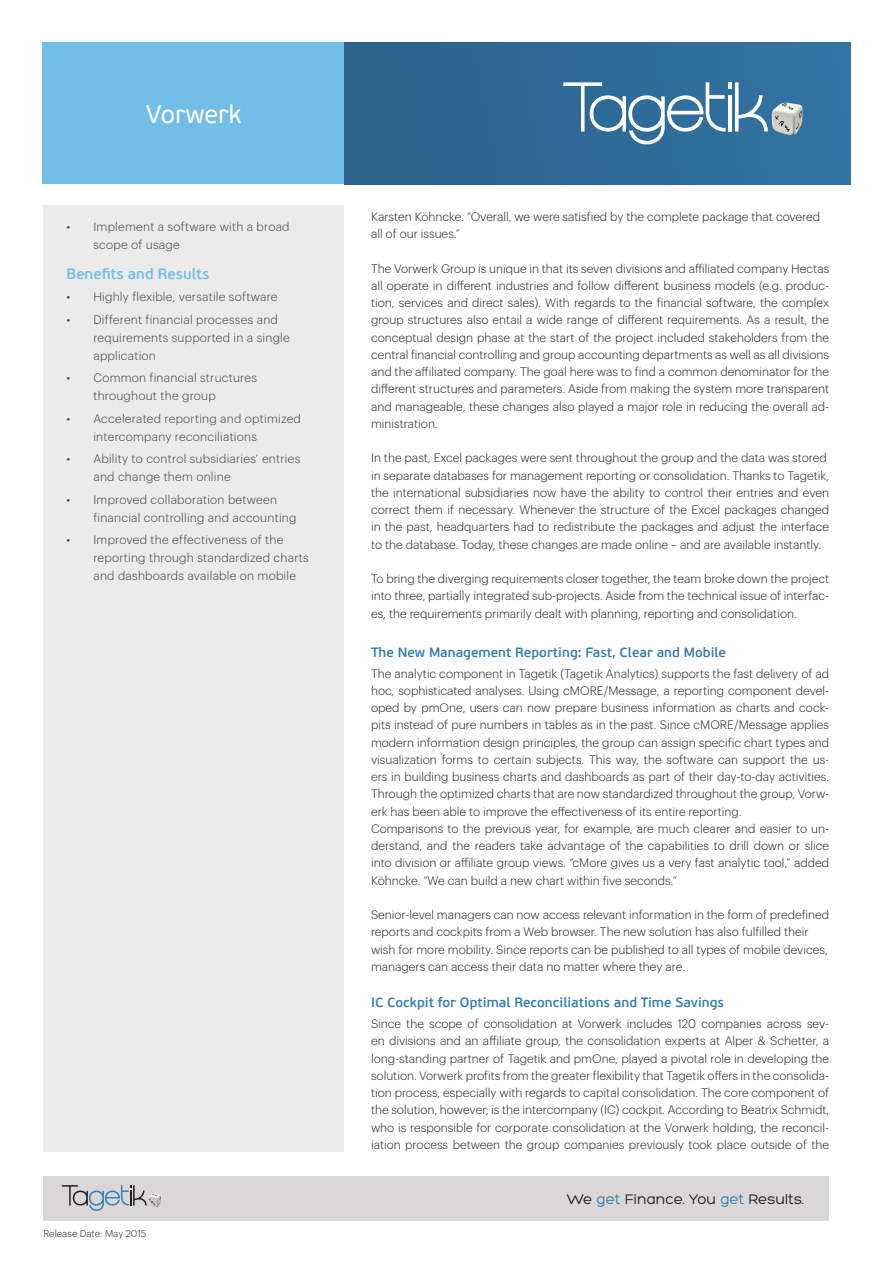
<style>
.page{position:relative;width:893px;height:1263px;background:#fff}
.page>*{position:absolute;margin:0;border:0;box-sizing:border-box;transform-origin:0 0}
.t1{font:25.5px "PF Beau Sans Pro";color:#fff}
.t2{font:15px "Hero";color:#201d1e}
.t3{font:600 15px "PF Beau Sans Pro";color:#73bde9}
.t4{font:600 13.5px "PF Beau Sans Pro";color:#337db1}
.t5{font:300 12px/17.2px "Graphik";color:#201d1e}
.t6{font:300 12px/18px "Graphik";letter-spacing:.02em;color:#403b3b}
.t7{font:300 9.75px "Graphik";color:#231f20}
.s1{color:#377db1}
</style>
<div class="page">
<div style="left:43px;top:43px;width:301px;height:141px;background:#73bde9"></div>
<div style="left:344px;top:43px;width:506px;height:141px;background:linear-gradient(to right,#2a618a,#3373a3)"></div>
<svg style="left:563px;top:82px;width:205px;height:62px"></svg>
<img style="left:771px;top:103px;width:31px;height:33px">
<div style="left:44px;top:1175px;width:785px;height:45px;background:#d9d7d7"></div>
<img style="left:148px;top:1193px;width:13px;height:14px">
<svg style="left:62px;top:1185px;width:85px;height:26px"></svg>
<div style="left:44px;top:206px;width:300px;height:946px;background:#ebebeb"></div>
<h1 class="t1" style="left:146px;top:100px;width:97px">Vorwerk</h1>
<p class="t6" style="left:93px;top:217px;width:198px;text-indent:-27px">• Implement a software with a broad scope of usage</p>
<p class="t3" style="left:66px;top:265px;width:144px">Benefits and Results</p>
<p class="t6" style="left:66px;top:287px;width:213px">• Highly flexible, versatile software</p>
<p class="t6" style="left:93px;top:310px;width:198px;text-indent:-27px">• Different financial processes and requirements supported in a single application</p>
<p class="t6" style="left:93px;top:368px;width:165px;text-indent:-27px">• Common financial structures throughout the group</p>
<p class="t6" style="left:93px;top:409px;width:209px;text-indent:-27px">• Accelerated reporting and optimized intercompany reconciliations</p>
<p class="t6" style="left:93px;top:449px;width:208px;text-indent:-27px">• Ability to control subsidiaries’ entries and change them online</p>
<p class="t6" style="left:93px;top:490px;width:205px;text-indent:-27px">• Improved collaboration between financial controlling and accounting</p>
<p class="t6" style="left:93px;top:530px;width:217px;text-indent:-27px">• Improved the effectiveness of the reporting through standardized charts and dashboards available on mobile</p>
<p class="t7" style="left:44px;top:1226px;width:104px">Release Date: May 2015</p>
<p class="t5" style="left:371px;top:207px;width:451px">Karsten Köhncke. “Overall, we were satisfied by the complete package that covered all of our issues.”</p>
<p class="t5" style="left:371px;top:259px;width:460px;text-align:justify">The Vorwerk Group is unique in that its seven divisions and affiliated company Hectas all operate in different industries and follow different business models (e.g. produc&shy;tion, services and direct sales). With regards to the financial software, the complex group structures also entail a wide range of different requirements. As a result, the conceptual design phase at the start of the project included stakeholders from the central financial controlling and group accounting departments as well as all divisions and the affiliated company. The goal here was to find a common denominator for the different structures and parameters. Aside from making the system more transparent and manageable, these changes also played a major role in reducing the overall ad&shy;ministration.</p>
<p class="t5" style="left:371px;top:448px;width:460px">In the past, Excel packages were sent throughout the group and the data was stored in separate databases for management reporting or consolidation. Thanks to Tagetik, the international subsidiaries now have the ability to control their entries and even correct them if necessary. Whenever the structure of the Excel packages changed in the past, headquarters had to redistribute the packages and adjust the interface to the database. Today, these changes are made online – and are available instantly.</p>
<p class="t5" style="left:371px;top:569px;width:460px;text-align:justify">To bring the diverging requirements closer together, the team broke down the project into three, partially integrated sub-projects. Aside from the technical issue of interfac&shy;es, the requirements primarily dealt with planning, reporting and consolidation.</p>
<p class="t4" style="left:371px;top:644px;width:357px">The New Management Reporting: Fast, Clear and Mobile</p>
<p class="t5" style="left:371px;top:664px;width:460px">The analytic component in Tagetik (Tagetik Analytics) supports the fast delivery of ad hoc, sophisticated analyses. Using cMORE/Message, a reporting component devel&shy;oped by pmOne, users can now prepare business information as charts and cock&shy;pits instead of pure numbers in tables as in the past. Since cMORE/Message applies modern information design principles, the group can assign specific chart types and visualization forms to certain subjects. This way, the software can support the us&shy;ers in building business charts and dashboards as part of their day-to-day activities.<br>Through the optimized charts that are now standardized throughout the group, Vorw&shy;erk has been able to improve the effectiveness of its entire reporting.<br>Comparisons to the previous year, for example, are much clearer and easier to un&shy;derstand, and the readers take advantage of the capabilities to drill down or slice into division or affiliate group views. “cMore gives us a very fast analytic tool,” added Köhncke. “We can build a new chart within five seconds.”</p>
<p class="t5" style="left:371px;top:905px;width:460px">Senior-level managers can now access relevant information in the form of predefined reports and cockpits from a Web browser. The new solution has also fulfilled their wish for more mobility. Since reports can be published to all types of mobile devices, managers can access their data no matter where they are.</p>
<p class="t4" style="left:371px;top:994px;width:355px">IC Cockpit for Optimal Reconciliations and Time Savings</p>
<p class="t5" style="left:371px;top:1014px;width:460px;text-align:justify">Since the scope of consolidation at Vorwerk includes 120 companies across sev&shy;en divisions and an affiliate group, the consolidation experts at Alper &amp; Schetter, a long-standing partner of Tagetik and pmOne, played a pivotal role in developing the solution. Vorwerk profits from the greater flexibility that Tagetik offers in the consolida&shy;tion process, especially with regards to capital consolidation. The core component of the solution, however, is the intercompany (IC) cockpit. According to Beatrix Schmidt, who is responsible for corporate consolidation at the Vorwerk holding, the reconcil&shy;iation process between the group companies previously took place outside of the</p>
<p class="t2" style="left:567px;top:1191px;width:239px">We <span class="s1">get</span> Finance. You <span class="s1">get</span> Results.</p>
</div>
